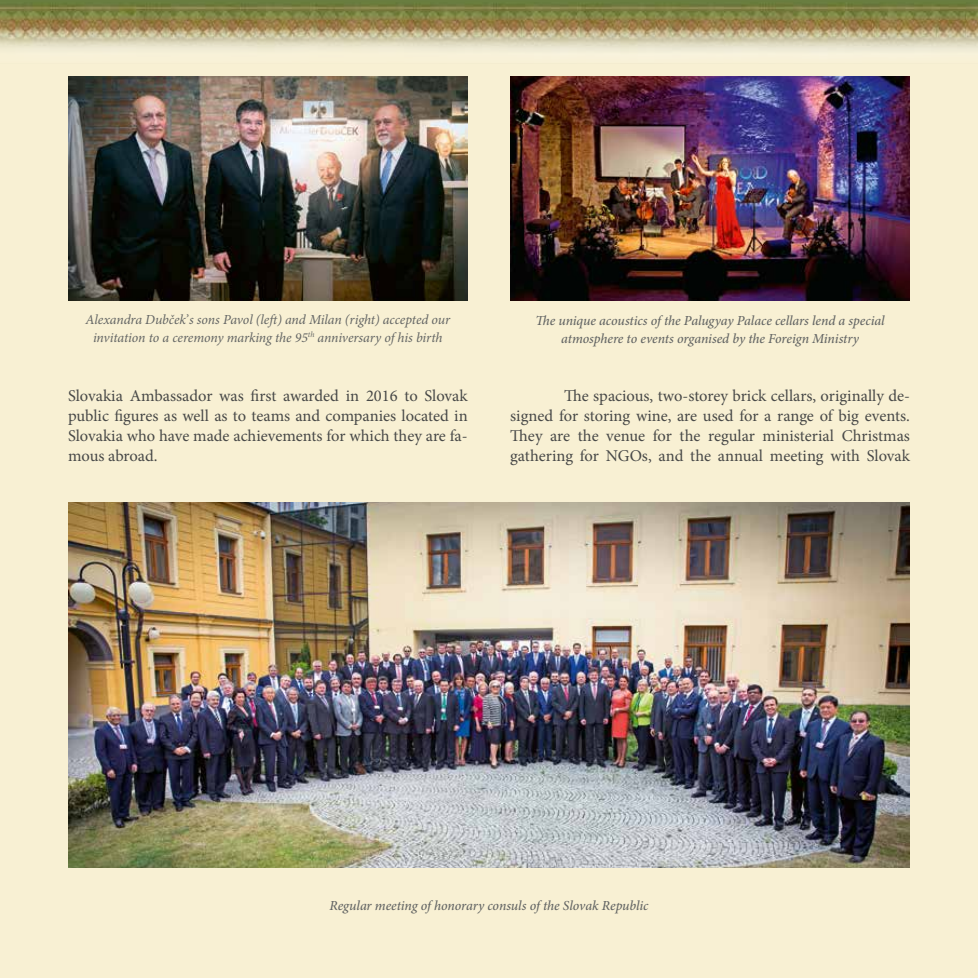
<style>
.page{position:relative;width:978px;height:978px;background:#f8f0d3}
.page>*{position:absolute;margin:0;border:0;box-sizing:border-box;transform-origin:0 0}
.t1{font:16.5px/20px "Minion Pro";letter-spacing:-.005em;color:#474847;text-align:justify}
.t2{font:italic 500 13.8px/18px "Minion Pro";letter-spacing:-.005em;color:#626463;text-align:center}
.t3{font:italic 13.8px/18px "Minion Pro";letter-spacing:-.01em;color:#626463;text-align:center}
</style>
<div class="page">
<img style="left:0;top:0;width:978px;height:56px">
<img style="left:68px;top:503px;width:842px;height:365px">
<img style="left:68px;top:77px;width:400px;height:224px">
<img style="left:510px;top:77px;width:400px;height:224px">
<p class="t3" style="left:86px;top:310px;width:366px">Alexandra Dubček’ s sons Pavol (left) and Milan (right) accepted our invitation to a ceremony marking the 95<sup>th</sup> anniversary of his birth</p>
<p class="t2" style="left:536px;top:311px;width:351px">The unique acoustics of the Palugyay Palace cellars lend a special atmosphere to events organised by the Foreign Ministry</p>
<p class="t1" style="left:68px;top:386px;width:401px">Slovakia Ambassador was first awarded in 2016 to Slovak public figures as well as to teams and companies located in Slovakia who have made achievements for which they are fa&shy;mous abroad.</p>
<p class="t1" style="left:510px;top:386px;width:401px;text-indent:54px">The spacious, two-storey brick cellars, originally de&shy;signed for storing wine, are used for a range of big events.<br>They are the venue for the regular ministerial Christmas gathering for NGOs, and the annual meeting with Slovak</p>
<p class="t2" style="left:329px;top:896px;width:321px">Regular meeting of honorary consuls of the Slovak Republic</p>
</div>
